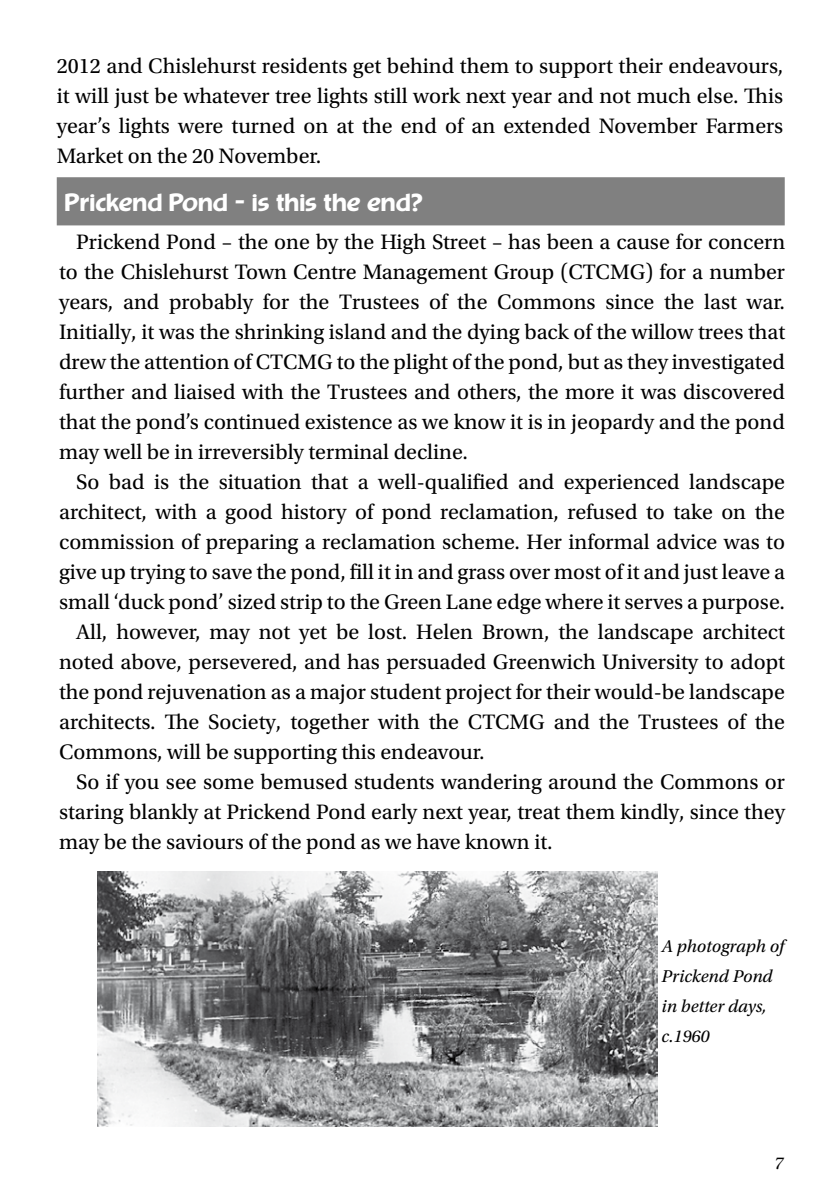
<style>
.page{position:relative;width:840px;height:1191px;background:#fff}
.page>*{position:absolute;margin:0;border:0;box-sizing:border-box;transform-origin:0 0}
.t1{font:500 26px "Burghley";color:#fff}
.t2{font:22px/30px "Utopia Std";color:#000;text-align:justify}
.t3{font:italic 18px/30px "Utopia Std";color:#000}
</style>
<div class="page">
<div style="left:58px;top:178px;width:725px;height:46px;background:#808080"></div>
<img style="left:97px;top:871px;width:560px;height:255px">
<p class="t2" style="left:57px;top:51px;width:727px">2012 and Chislehurst residents get behind them to support their endeavours, it will just be whatever tree lights still work next year and not much else. This year’s lights were turned on at the end of an extended November Farmers Market on the 20 November.</p>
<p class="t1" style="left:64px;top:188px;width:360px">Prickend Pond – is this the end?</p>
<p class="t2" style="left:59px;top:227px;width:727px;text-indent:17px">Prickend Pond – the one by the High Street – has been a cause for concern to the Chislehurst Town Centre Management Group (CTCMG) for a number years, and probably for the Trustees of the Commons since the last war.<br>Initially, it was the shrinking island and the dying back of the willow trees that drew the attention of CTCMG to the plight of the pond, but as they investigated further and liaised with the Trustees and others, the more it was discovered that the pond’s continued existence as we know it is in jeopardy and the pond may well be in irreversibly terminal decline.</p>
<p class="t2" style="left:76px;top:467px;width:710px">So bad is the situation that a well-qualified and experienced landscape</p>
<p class="t2" style="left:59px;top:497px;width:727px">architect, with a good history of pond reclamation, refused to take on the</p>
<p class="t2" style="left:59px;top:527px;width:727px">commission of preparing a reclamation scheme. Her informal advice was to</p>
<p class="t2" style="left:59px;top:557px;width:727px">give up trying to save the pond, fill it in and grass over most of it and just leave a</p>
<p class="t2" style="left:59px;top:587px;width:727px">small ‘duck pond’ sized strip to the Green Lane edge where it serves a purpose.</p>
<p class="t2" style="left:76px;top:617px;width:710px">All, however, may not yet be lost. Helen Brown, the landscape architect</p>
<p class="t2" style="left:59px;top:647px;width:727px">noted above, persevered, and has persuaded Greenwich University to adopt</p>
<p class="t2" style="left:59px;top:677px;width:727px">the pond rejuvenation as a major student project for their would-be landscape</p>
<p class="t2" style="left:59px;top:707px;width:727px">architects. The Society, together with the CTCMG and the Trustees of the</p>
<p class="t2" style="left:59px;top:737px;width:427px">Commons, will be supporting this endeavour.</p>
<p class="t2" style="left:76px;top:767px;width:710px">So if you see some bemused students wandering around the Commons or</p>
<p class="t2" style="left:59px;top:797px;width:727px">staring blankly at Prickend Pond early next year, treat them kindly, since they</p>
<p class="t2" style="left:59px;top:827px;width:494px">may be the saviours of the pond as we have known it.</p>
<p class="t3" style="left:661px;top:931px;width:124px">A photograph of<br>Prickend Pond in better days, c.1960</p>
<p class="t3" style="left:773px;top:1148px;width:10px">7</p>
</div>
